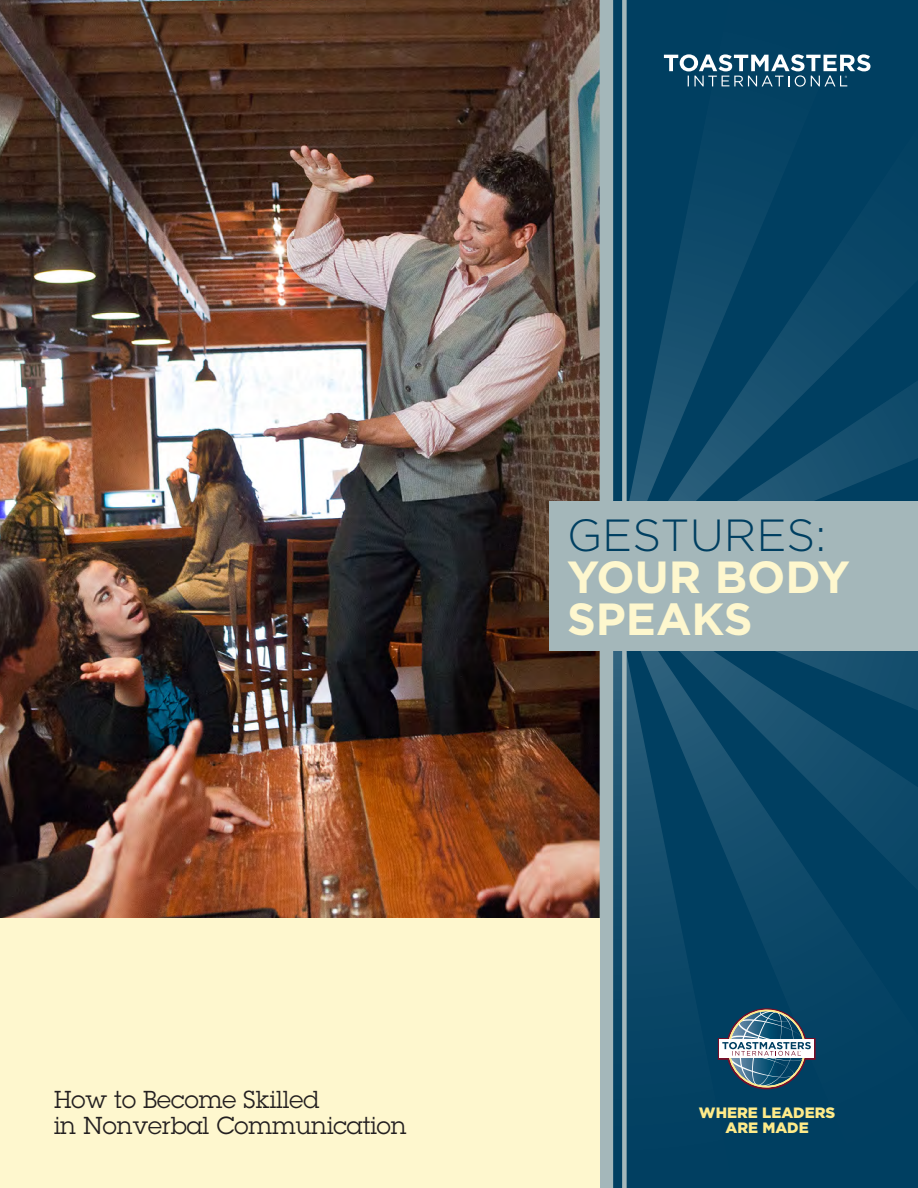
<style>
.page{position:relative;width:918px;height:1188px;background:#fff}
.page>*{position:absolute;margin:0;border:0;box-sizing:border-box;transform-origin:0 0}
.t1{font:700 45px "Gotham";color:#fef7ce}
.t2{font:300 45px "Gotham";color:#003f61}
.t3{font:24px/25.5px "Lubalin Graph Std";letter-spacing:.005em;color:#231f20}
.t4{font:900 15px/15px "Gotham";color:#ffeb89;text-align:center}
</style>
<div class="page">
<img style="left:0;top:0;width:600px;height:918px">
<div style="left:613px;top:0;width:264px;height:14px;background:#003f61"></div>
<svg style="left:613px;top:14px;width:305px;height:187px;background:#0b4767"></svg>
<svg style="left:613px;top:201px;width:305px;height:248px;background:#094566"></svg>
<svg style="left:613px;top:449px;width:305px;height:52px;background:#104b6b"></svg>
<svg style="left:748px;top:651px;width:170px;height:537px;background:#064364"></svg>
<svg style="left:613px;top:651px;width:135px;height:537px;background:#0a4667"></svg>
<div style="left:622px;top:0;width:5px;height:1188px;background:#a4b7ba"></div>
<div style="left:600px;top:0;width:13px;height:1188px;background:#a4b7ba"></div>
<div style="left:0;top:918px;width:600px;height:270px;background:#fef7ce"></div>
<div style="left:549px;top:501px;width:369px;height:150px;background:#a4b7ba"></div>
<svg style="left:718px;top:1008px;width:98px;height:81px"></svg>
<p class="t2" style="left:567px;top:506px;width:261px">GESTURES:</p>
<p class="t1" style="left:567px;top:547px;width:285px">YOUR BODY</p>
<p class="t1" style="left:567px;top:589px;width:187px">SPEAKS</p>
<p class="t3" style="left:54px;top:1087px;width:354px">How to Become Skilled<br>in Nonverbal Communication</p>
<p class="t4" style="left:699px;top:1105px;width:138px">WHERE LEADERS<br>ARE MADE</p>
</div>
